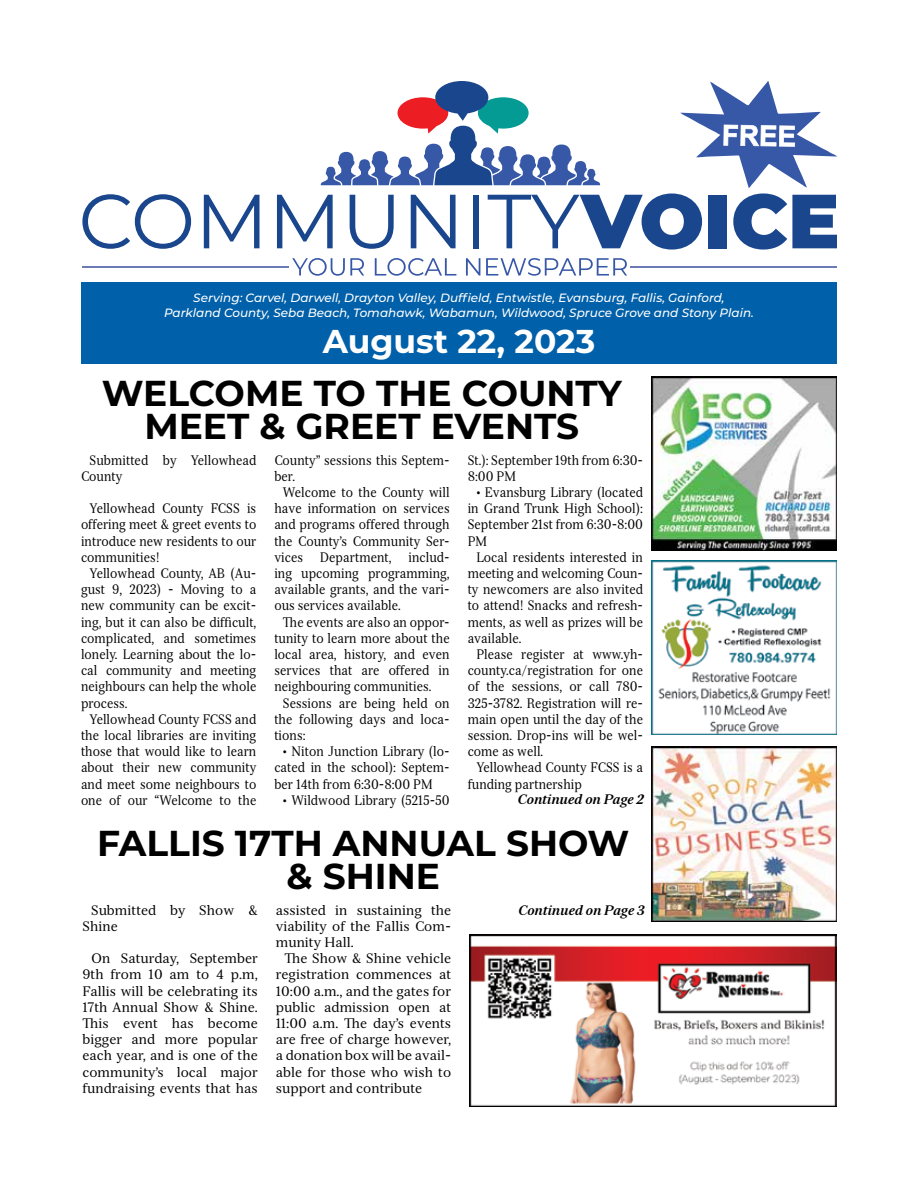
<style>
.page{position:relative;width:918px;height:1188px;background:#fff}
.page>*{position:absolute;margin:0;border:0;box-sizing:border-box;transform-origin:0 0}
.t1{font:700 36px/33px "Montserrat";color:#000;text-align:center}
.t2{font:700 33px "Montserrat";color:#fff}
.t3{font:13.5px/16.2px "Serif 12 Beta";color:#000;text-align:justify;scale:.9 1}
.t4{font:13.5px/16.2px "Serif 12 Beta";color:#000;text-align:justify}
.t5{font:italic 700 13.5px "Serif 12 Beta";color:#000}
.t6{font:italic 500 12px/14.4px "Montserrat";color:#fff;text-align:center}
</style>
<div class="page">
<div style="left:81px;top:282px;width:756px;height:81px;background:#0060a9"></div>
<hr style="left:82px;top:266px;width:207px;height:2px;background:#6c7bb5">
<hr style="left:630px;top:266px;width:207px;height:2px;background:#6c7bb5">
<svg style="left:292px;top:258px;width:72px;height:18px"></svg>
<svg style="left:375px;top:258px;width:81px;height:18px"></svg>
<svg style="left:466px;top:258px;width:14px;height:18px"></svg>
<svg style="left:486px;top:258px;width:141px;height:18px"></svg>
<svg style="left:82px;top:194px;width:109px;height:55px"></svg>
<svg style="left:204px;top:195px;width:56px;height:53px"></svg>
<svg style="left:277px;top:81px;width:560px;height:169px"></svg>
<img style="left:652px;top:376px;width:185px;height:174px">
<img style="left:652px;top:561px;width:185px;height:174px">
<img style="left:652px;top:747px;width:185px;height:174px">
<img style="left:469px;top:934px;width:368px;height:173px">
<p class="t6" style="left:164px;top:290px;width:591px">Serving: Carvel, Darwell, Drayton Valley, Duffield, Entwistle, Evansburg, Fallis, Gainford,<br>Parkland County, Seba Beach, Tomahawk, Wabamun, Wildwood, Spruce Grove and Stony Plain.</p>
<h2 class="t2" style="left:323px;top:318px;width:274px">AUGUST 22, 2023</h2>
<h1 class="t1" style="left:102px;top:375px;width:521px">WELCOME TO THE COUNTY<br>M EET &amp; GREET EVENTS</h1>
<p class="t3" style="left:81px;top:452px;width:196px;text-indent:9px">Submitted by Yellowhead<br>County</p>
<p class="t3" style="left:81px;top:500px;width:196px;text-indent:9px">Yellowhead County FCSS is offering meet &amp; greet events to introduce new residents to our communities!</p>
<p class="t3" style="left:81px;top:565px;width:196px;text-indent:9px">Yellowhead County, AB (Au&shy;gust 9, 2023) - Moving to a new community can be excit&shy;ing, but it can also be difficult, complicated, and sometimes lonely. Learning about the lo&shy;cal community and meeting neighbours can help the whole process.</p>
<p class="t3" style="left:81px;top:711px;width:196px;text-indent:9px">Yellowhead County FCSS and the local libraries are inviting those that would like to learn about their new community and meet some neighbours to one of our “Welcome to the</p>
<p class="t3" style="left:274px;top:452px;width:196px">County” sessions this Septem&shy;ber.</p>
<p class="t3" style="left:274px;top:484px;width:196px;text-indent:9px">Welcome to the County will have information on services and programs offered through the County’s Community Ser&shy;vices</p>
<p class="t3" style="left:274px;top:549px;width:196px;text-indent:134px">includ&shy;ing upcoming programming, available grants, and the vari&shy;ous services available.</p>
<p class="t3" style="left:274px;top:614px;width:196px;text-indent:9px">The events are also an oppor&shy;tunity to learn more about the local area, history, and even services that are offered in neighbouring communities.</p>
<p class="t3" style="left:274px;top:695px;width:196px;text-indent:9px">Sessions are being held on the following days and loca&shy;tions:</p>
<p class="t3" style="left:274px;top:743px;width:196px;text-indent:9px">• Niton Junction Library (lo&shy;cated in the school): Septem&shy;ber 14th from 6:30-8:00 PM</p>
<p class="t3" style="left:283px;top:792px;width:187px">• Wildwood Library (5215-50</p>
<p class="t3" style="left:320px;top:549px;width:81px">Department,</p>
<p class="t3" style="left:468px;top:452px;width:196px">St.): September 19th from 6:30-<br>8:00 PM</p>
<p class="t3" style="left:468px;top:484px;width:196px;text-indent:9px">• Evansburg Library (located in Grand Trunk High School):<br>September 21st from 6:30-8:00<br>PM</p>
<p class="t3" style="left:468px;top:549px;width:196px;text-indent:9px">Local residents interested in meeting and welcoming Coun&shy;ty newcomers are also invited to attend! Snacks and refresh&shy;ments, as well as prizes will be available.</p>
<p class="t3" style="left:468px;top:646px;width:196px;text-indent:9px">Please register at www.yh&shy;county.ca/registration for one of the sessions, or call 780- 325-3782. Registration will re&shy;main open until the day of the session. Drop-ins will be wel&shy;come as well.</p>
<p class="t3" style="left:468px;top:760px;width:196px;text-indent:9px">Yellowhead County FCSS is a funding partnership</p>
<p class="t5" style="left:518px;top:791px;width:127px">Continued on Page 2</p>
<h1 class="t1" style="left:97px;top:825px;width:526px">FALLIS 17TH ANNUAL SHOW &amp; SHINE</h1>
<p class="t4" style="left:82px;top:902px;width:177px;text-indent:9px">Submitted by Show &amp;<br>Shine</p>
<p class="t4" style="left:82px;top:950px;width:177px;text-indent:9px">On Saturday, September 9th from 10 am to 4 p.m, Fallis will be celebrating its 17th Annual Show &amp; Shine.<br>This event has become bigger and more popular each year, and is one of the community’s local major fundraising events that has</p>
<p class="t4" style="left:276px;top:902px;width:177px">assisted in sustaining the viability of the Fallis Com&shy;munity Hall.</p>
<p class="t4" style="left:276px;top:950px;width:177px;text-indent:9px">The Show &amp; Shine vehicle registration commences at 10:00 a.m., and the gates for public admission open at 11:00 a.m. The day’s events are free of charge however, a donation box will be avail&shy;able for those who wish to support and contribute</p>
<p class="t5" style="left:518px;top:902px;width:128px">Continued on Page 3</p>
</div>
